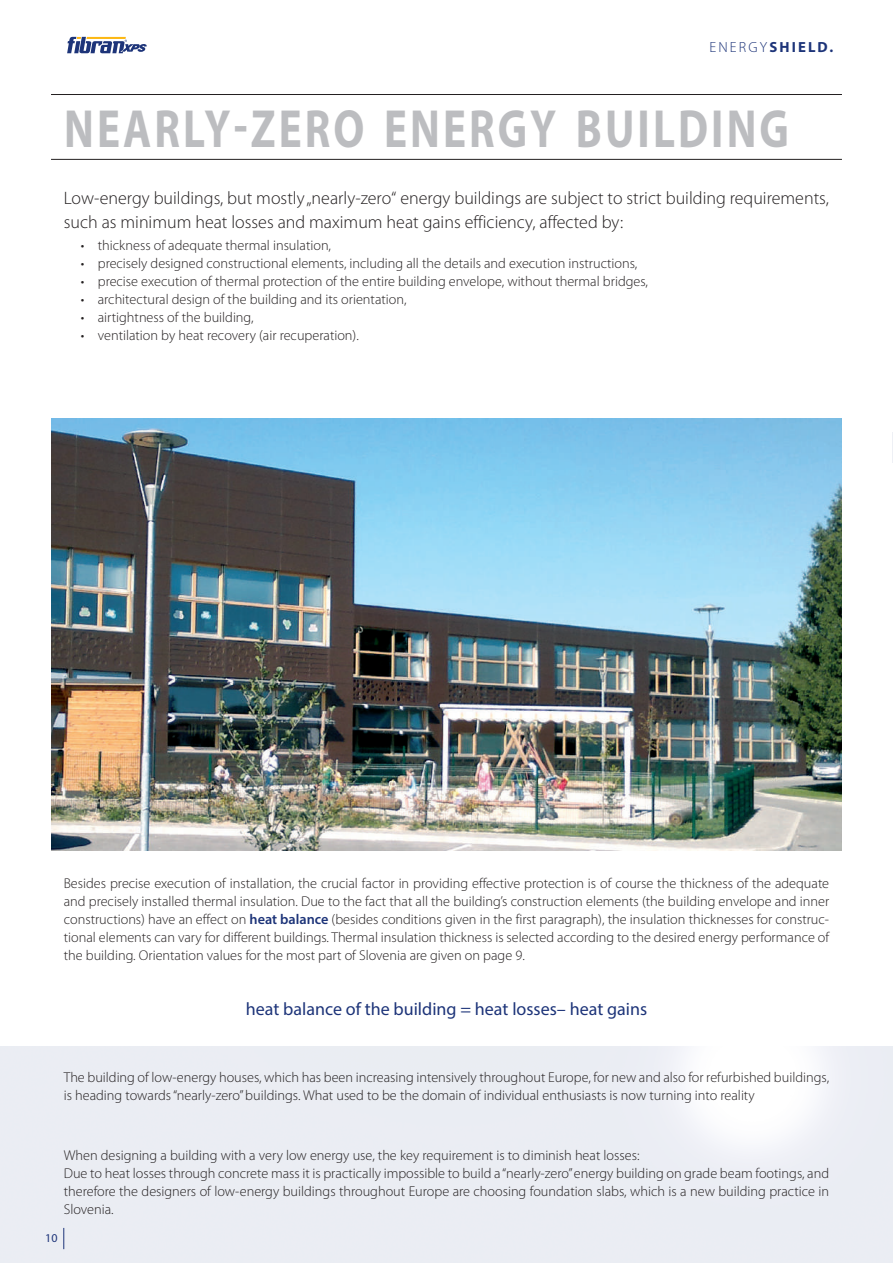
<style>
.page{position:relative;width:893px;height:1263px;background:#fff}
.page>*{position:absolute;margin:0;border:0;box-sizing:border-box;transform-origin:0 0}
.t1{font:700 54px "Myriad Pro";letter-spacing:.07em;color:#bcbdc0;scale:.8 1}
.t2{font:300 18px/24px "Myriad Pro";color:#231f20}
.t3{font:18px "Myriad Pro";color:#1d3479}
.t4{font:700 14.7px "Myriad Pro";letter-spacing:.145em;color:#1d3479}
.t5{font:300 14.25px/18px "Myriad Pro";color:#231f20}
.t6{font:12px "Myriad Pro";color:#1d3479}
.s1{font-weight:300}
.s2{font-weight:600;color:#1d3479}
</style>
<div class="page">
<img style="left:892px;top:432px;width:1px;height:30px">
<img style="left:52px;top:418px;width:789px;height:432px">
<svg style="left:67px;top:37px;width:80px;height:16px"></svg>
<svg style="left:63px;top:1228px;width:1px;height:21px"></svg>
<hr style="left:51px;top:94px;width:791px;height:1px;background:#231f20">
<hr style="left:51px;top:159px;width:791px;height:1px;background:#231f20">
<p class="t4" style="left:709px;top:38px;width:125px"><span class="s1">ENERGY</span>SHIELD.</p>
<h1 class="t1" style="left:64px;top:93px;width:907px">NEARLY-ZERO ENERGY BUILDING</h1>
<p class="t2" style="left:64px;top:187px;width:767px">Low-energy buildings, but mostly „nearly-zero“ energy buildings are subject to strict building requirements, such as minimum heat losses and maximum heat gains efficiency, affected by:</p>
<p class="t5" style="left:81px;top:237px;width:252px">• thickness of adequate thermal insulation,</p>
<p class="t5" style="left:81px;top:255px;width:558px">• precisely designed constructional elements, including all the details and execution instructions,</p>
<p class="t5" style="left:81px;top:273px;width:569px">• precise execution of thermal protection of the entire building envelope, without thermal bridges,</p>
<p class="t5" style="left:81px;top:291px;width:327px">• architectural design of the building and its orientation,</p>
<p class="t5" style="left:81px;top:309px;width:174px">• airtightness of the building,</p>
<p class="t5" style="left:81px;top:327px;width:280px">• ventilation by heat recovery (air recuperation).</p>
<p class="t5" style="left:64px;top:875px;width:767px;text-align:justify">Besides precise execution of installation, the crucial factor in providing effective protection is of course the thickness of the adequate and precisely installed thermal insulation. Due to the fact that all the building’s construction elements (the building envelope and inner constructions) have an effect on <span class="s2">heat balance</span> (besides conditions given in the first paragraph), the insulation thicknesses for construc&shy;tional elements can vary for different buildings. Thermal insulation thickness is selected according to the desired energy performance of the building. Orientation values for the most part of Slovenia are given on page 9.</p>
<p class="t3" style="left:246px;top:998px;width:403px">heat balance of the building = heat losses– heat gains</p>
<p class="t5" style="left:64px;top:1069px;width:767px">The building of low-energy houses, which has been increasing intensively throughout Europe, for new and also for refurbished buildings, is heading towards “nearly-zero” buildings. What used to be the domain of individual enthusiasts is now turning into reality</p>
<p class="t5" style="left:64px;top:1146px;width:767px">When designing a building with a very low energy use, the key requirement is to diminish heat losses:<br>Due to heat losses through concrete mass it is practically impossible to build a “nearly-zero” energy building on grade beam footings, and therefore the designers of low-energy buildings throughout Europe are choosing foundation slabs, which is a new building practice in Slovenia.</p>
<p class="t6" style="left:45px;top:1231px;width:14px">10</p>
</div>
